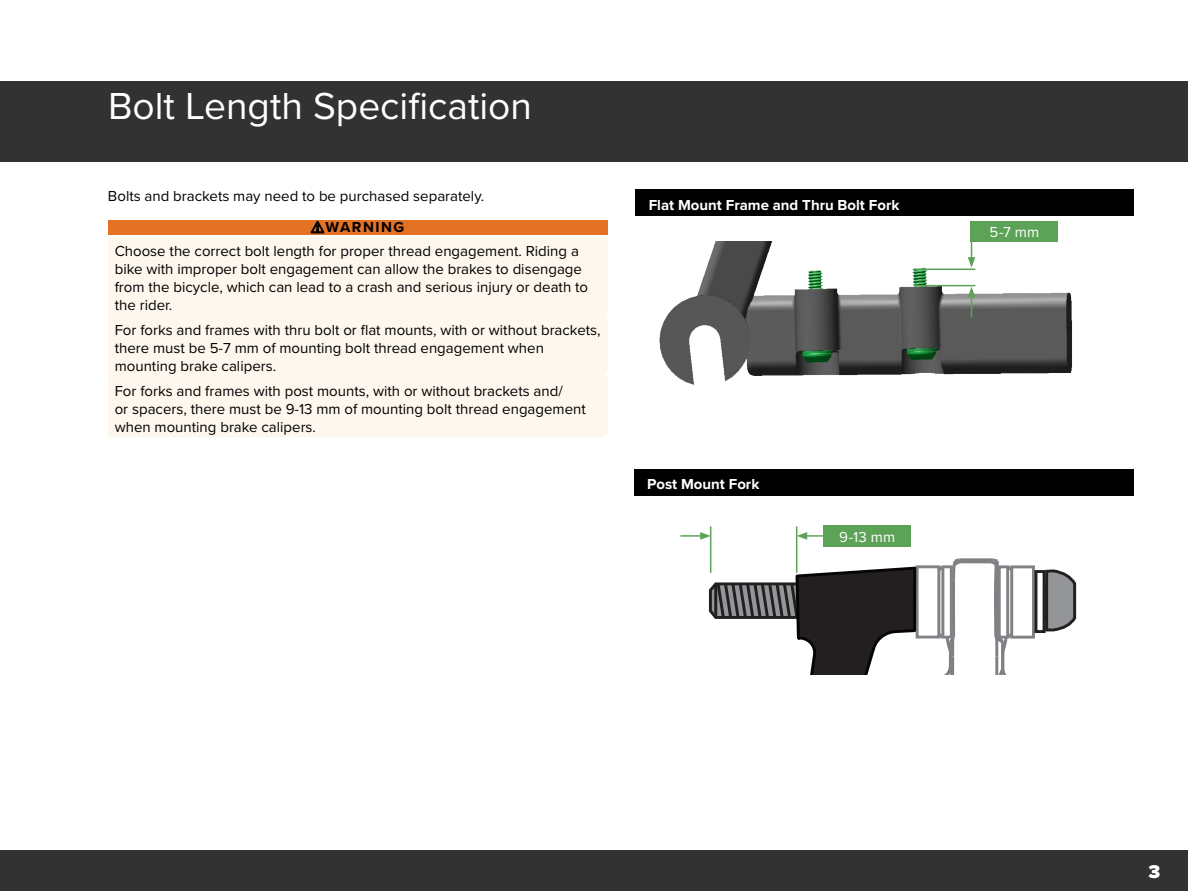
<style>
.page{position:relative;width:1188px;height:891px;background:#fff}
.page>*{position:absolute;margin:0;border:0;box-sizing:border-box;transform-origin:0 0}
.t1{font:39px "Proxima Nova";color:#fff}
.t2{font:900 19.2px "Proxima Nova";color:#fff}
.t3{font:15px/18px "Proxima Nova";color:#000}
.t4{font:700 15px "Proxima Nova";color:#fff}
.t5{font:15px "Proxima Nova";color:#fff}
.s1{font-weight:700}
</style>
<div class="page">
<div style="left:0;top:850px;width:1188px;height:41px;background:#323232"></div>
<img style="left:659px;top:241px;width:414px;height:144px">
<svg style="left:708px;top:556px;width:369px;height:119px"></svg>
<div style="left:0;top:81px;width:1188px;height:81px;background:#323232"></div>
<div style="left:108px;top:220px;width:500px;height:15px;background:#e37224"></div>
<div style="left:108px;top:237px;width:499px;height:200px;background:#fef7ee"></div>
<hr style="left:796px;top:526px;width:1px;height:47px;background:#5ca357">
<hr style="left:710px;top:526px;width:1px;height:47px;background:#5ca357">
<div style="left:824px;top:525px;width:87px;height:22px;background:#5ca357"></div>
<hr style="left:680px;top:535px;width:23px;height:2px;background:#5ca357">
<svg style="left:700px;top:532px;width:10px;height:8px"></svg>
<hr style="left:805px;top:535px;width:28px;height:2px;background:#5ca357">
<svg style="left:797px;top:532px;width:10px;height:8px"></svg>
<hr style="left:914px;top:269px;width:61px;height:1px;background:#5ca357">
<hr style="left:914px;top:285px;width:61px;height:1px;background:#5ca357">
<svg style="left:968px;top:287px;width:7px;height:30px"></svg>
<hr style="left:971px;top:221px;width:1px;height:38px;background:#5ca357">
<svg style="left:968px;top:257px;width:7px;height:11px"></svg>
<div style="left:971px;top:221px;width:87px;height:20px;background:#5ca357"></div>
<div style="left:636px;top:189px;width:498px;height:27px;background:#000"></div>
<div style="left:634px;top:469px;width:500px;height:27px;background:#000"></div>
<h1 class="t1" style="left:108px;top:76px;width:426px">Bolt Length Specification</h1>
<p class="t3" style="left:108px;top:187px;width:378px">Bolts and brackets may need to be purchased separately.</p>
<p class="t3" style="left:115px;top:215px;width:466px;line-height:24px;text-indent:196px">⚠<span class="s1">WARNING<br></span>Choose the correct bolt length for proper thread engagement. Riding a</p>
<p class="t3" style="left:115px;top:260px;width:475px">bike with improper bolt engagement can allow the brakes to disengage from the bicycle, which can lead to a crash and serious injury or death to the rider.</p>
<p class="t3" style="left:115px;top:321px;width:487px">For forks and frames with thru bolt or flat mounts, with or without brackets, there must be 5-7 mm of mounting bolt thread engagement when mounting brake calipers.</p>
<p class="t3" style="left:115px;top:381px;width:473px">For forks and frames with post mounts, with or without brackets and/<br>or spacers, there must be 9-13 mm of mounting bolt thread engagement when mounting brake calipers.</p>
<p class="t4" style="left:649px;top:193px;width:252px">Flat Mount Frame and Thru Bolt Fork</p>
<p class="t4" style="left:647px;top:473px;width:114px">Post Mount Fork</p>
<p class="t5" style="left:839px;top:526px;width:58px">9-13 mm</p>
<p class="t5" style="left:990px;top:221px;width:51px">5-7 mm</p>
<p class="t2" style="left:1148px;top:857px;width:13px">3</p>
</div>
